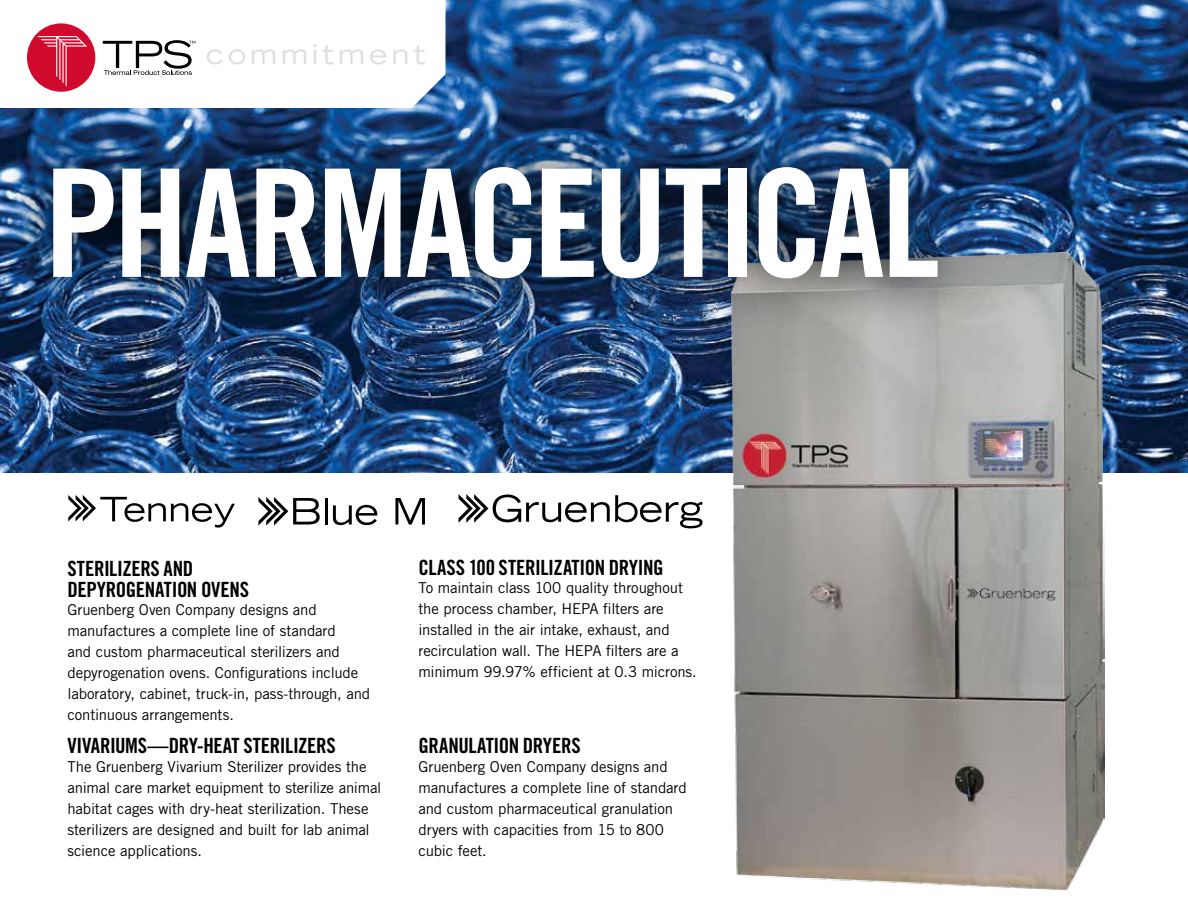
<style>
.page{position:relative;width:1188px;height:918px;background:#fff}
.page>*{position:absolute;margin:0;border:0;box-sizing:border-box;transform-origin:0 0}
.t1{font:150px "Trade Gothic LT Std Bd Cn 20";letter-spacing:-.035em;color:#fff}
.t2{font:expanded 27px "Trade Gothic LT Std";letter-spacing:.15em;color:#dcddde}
.t3{font:21px/21px "Trade Gothic LT Std Bd Cn 20";letter-spacing:-.015em;color:#000}
.t4{font:15px/21px "Trade Gothic LT Std";letter-spacing:-.01em;color:#000}
</style>
<div class="page">
<img style="left:0;top:0;width:1188px;height:472px">
<img style="left:731px;top:252px;width:374px;height:637px">
<img style="left:3px;top:118px;width:982px;height:209px">
<svg style="left:68px;top:495px;width:167px;height:33px"></svg>
<hr style="left:325px;top:498px;width:3px;height:27px;background:#000">
<svg style="left:333px;top:505px;width:45px;height:20px"></svg>
<svg style="left:395px;top:498px;width:30px;height:27px"></svg>
<svg style="left:258px;top:497px;width:62px;height:29px"></svg>
<svg style="left:459px;top:494px;width:243px;height:34px"></svg>
<svg style="left:0;top:0;width:446px;height:108px"></svg>
<div style="left:27px;top:23px;width:68px;height:69px;background:#d00a2c;border-radius:50%"></div>
<svg style="left:37px;top:36px;width:50px;height:50px"></svg>
<svg style="left:103px;top:40px;width:92px;height:35px"></svg>
<h2 class="t2" style="left:206px;top:37px;width:221px">commitment</h2>
<h1 class="t1" style="left:44px;top:132px;width:897px">PHARMACEUTICAL</h1>
<h3 class="t3" style="left:68px;top:558px;width:183px">STERILIZERS AND<br>DEPYROGENATION OVENS</h3>
<p class="t4" style="left:68px;top:599px;width:304px">Gruenberg Oven Company designs and manufactures a complete line of standard<br>and custom pharmaceutical sterilizers and depyrogenation ovens. Configurations include laboratory, cabinet, truck-in, pass-through, and continuous arrangements.</p>
<h3 class="t3" style="left:68px;top:735px;width:270px">VIVARIUMS—DRY-HEAT STERILIZERS</h3>
<p class="t4" style="left:68px;top:756px;width:315px">The Gruenberg Vivarium Sterilizer provides the animal care market equipment to sterilize animal habitat cages with dry-heat sterilization. These sterilizers are designed and built for lab animal science applications.</p>
<h3 class="t3" style="left:418px;top:557px;width:247px">CLASS 100 STERILIZATION DRYING</h3>
<p class="t4" style="left:418px;top:577px;width:280px">To maintain class 100 quality throughout the process chamber, HEPA filters are installed in the air intake, exhaust, and recirculation wall. The HEPA filters are a minimum 99.97% efficient at 0.3 microns.</p>
<h3 class="t3" style="left:418px;top:735px;width:164px">GRANULATION DRYERS</h3>
<p class="t4" style="left:418px;top:756px;width:270px">Gruenberg Oven Company designs and manufactures a complete line of standard and custom pharmaceutical granulation dryers with capacities from 15 to 800 cubic feet.</p>
</div>
